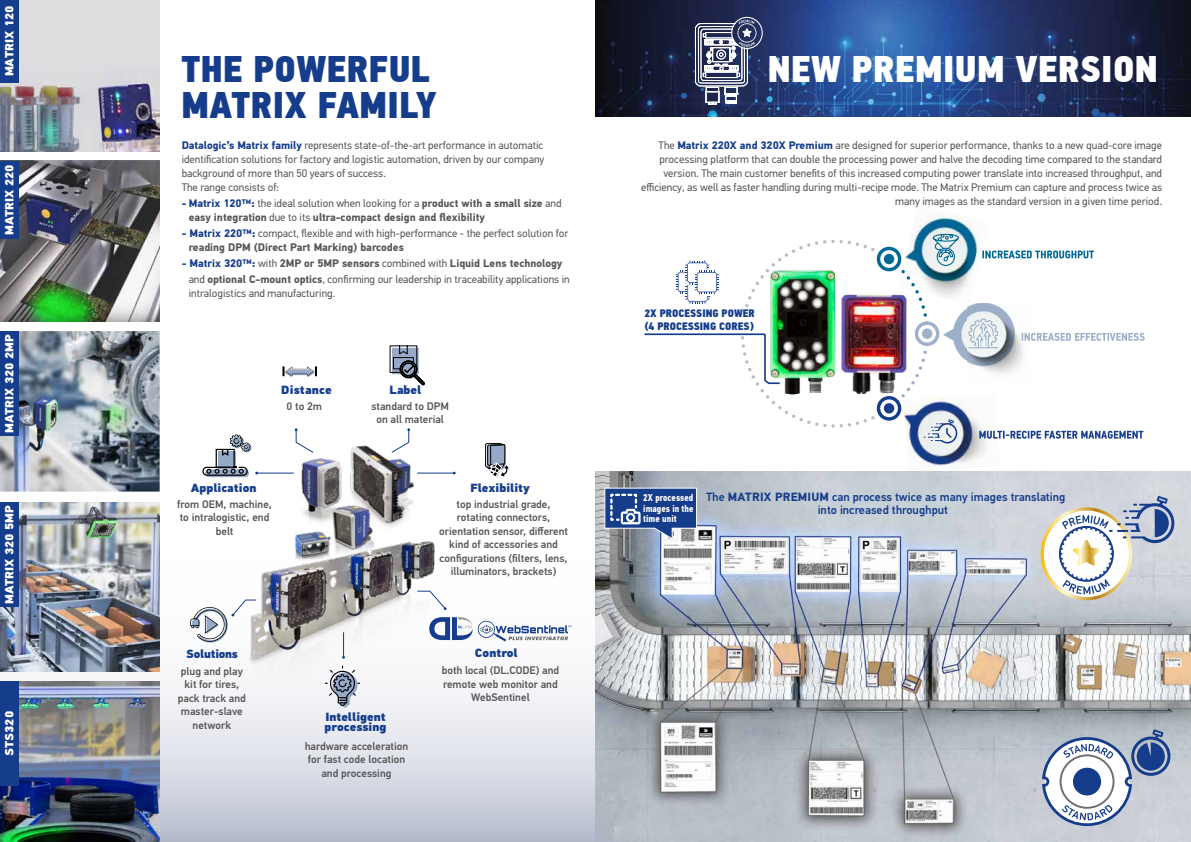
<style>
.page{position:relative;width:1191px;height:842px;background:#fff}
.page>*{position:absolute;margin:0;border:0;box-sizing:border-box;transform-origin:0 0}
.t1{font:37px/36px "PF Din Text Cond Pro X Black";letter-spacing:.01em;color:#153d8c}
.t2{font:37px "PF Din Text Cond Pro X Black";letter-spacing:.01em;color:#fff}
.t3{font:500 12px/13px "PF Din Text Pro";color:#153d8c;text-align:center}
.t4{font:900 11.9px/10.5px "PF Din Text Pro";color:#153d8c}
.t5{font:900 11.9px "PF Din Text Pro";color:#fff}
.t6{font:900 11.9px "PF Din Text Pro";letter-spacing:-.02em;color:#153d8c}
.t7{font:11px/14px "PF Din Text Pro";color:#575756}
.t8{font:500 11px/13.5px "PF Din Text Pro";color:#575756;text-align:center}
.t9{font:700 11px/14px "PF Din Text Pro";color:#575756}
.t10{font:10.8px/12.5px "PF Din Text Cond Pro X Black";color:#153d8c}
.t11{font:700 9.9px/10.6px "PF Din Text Cond Pro";color:#fff;text-align:justify;scale:.96 1}
.s1{font-weight:700;color:#153d8c}
.s2{color:#153d8c}
.s3{font-weight:400}
.s4{font-weight:700}
</style>
<div class="page">
<svg style="left:0;top:160px;width:595px;height:682px"></svg>
<img style="left:239px;top:538px;width:215px;height:147px">
<img style="left:961px;top:407px;width:38px;height:65px">
<img style="left:961px;top:220px;width:27px;height:84px">
<img style="left:965px;top:304px;width:58px;height:70px">
<img style="left:961px;top:304px;width:5px;height:61px">
<svg style="left:967px;top:318px;width:32px;height:31px"></svg>
<img style="left:595px;top:0;width:596px;height:116px">
<img style="left:0;top:503px;width:160px;height:169px">
<img style="left:1px;top:681px;width:159px;height:161px">
<img style="left:0;top:769px;width:1px;height:73px">
<img style="left:0;top:161px;width:160px;height:160px">
<div style="left:0;top:0;width:160px;height:152px;background:#dddddf"></div>
<img style="left:0;top:69px;width:160px;height:83px">
<img style="left:0;top:331px;width:160px;height:161px">
<img style="left:348px;top:435px;width:81px;height:101px">
<img style="left:295px;top:446px;width:54px;height:78px">
<svg style="left:295px;top:428px;width:19px;height:25px"></svg>
<svg style="left:391px;top:428px;width:19px;height:25px"></svg>
<svg style="left:342px;top:633px;width:3px;height:26px"></svg>
<svg style="left:417px;top:590px;width:29px;height:20px"></svg>
<svg style="left:429px;top:617px;width:142px;height:24px"></svg>
<svg style="left:389px;top:345px;width:36px;height:41px"></svg>
<svg style="left:190px;top:599px;width:66px;height:44px"></svg>
<svg style="left:282px;top:366px;width:35px;height:11px"></svg>
<svg style="left:485px;top:443px;width:24px;height:34px"></svg>
<img style="left:330px;top:501px;width:50px;height:67px">
<img style="left:290px;top:524px;width:45px;height:44px">
<img style="left:595px;top:472px;width:596px;height:370px">
<svg style="left:1042px;top:729px;width:122px;height:97px"></svg>
<div style="left:1131px;top:736px;width:39px;height:40px;border:3px solid #153d8c;border-radius:50%"></div>
<svg style="left:325px;top:666px;width:35px;height:42px"></svg>
<hr style="left:417px;top:473px;width:37px;height:1px;background:#153d8c">
<hr style="left:257px;top:473px;width:36px;height:1px;background:#153d8c">
<svg style="left:202px;top:434px;width:56px;height:43px"></svg>
<div style="left:0;top:161px;width:18px;height:78px;background:#153d8c"></div>
<div style="left:0;top:0;width:18px;height:82px;background:#153d8c"></div>
<div style="left:0;top:331px;width:18px;height:105px;background:#153d8c"></div>
<div style="left:0;top:502px;width:18px;height:105px;background:#153d8c"></div>
<div style="left:0;top:681px;width:18px;height:105px;background:#153d8c"></div>
<svg style="left:1040px;top:496px;width:134px;height:104px"></svg>
<svg style="left:979px;top:431px;width:164px;height:8px"></svg>
<svg style="left:982px;top:251px;width:112px;height:7px"></svg>
<svg style="left:1021px;top:333px;width:123px;height:8px"></svg>
<img style="left:604px;top:0;width:357px;height:722px">
<div style="left:644px;top:309px;width:123px;height:23px;background:#fff"></div>
<p class="t5" style="left:2px;top:76px;width:72px;rotate:-90deg">MATRIX 120</p>
<p class="t5" style="left:2px;top:235px;width:72px;rotate:-90deg">MATRIX 220</p>
<p class="t5" style="left:2px;top:433px;width:101px;rotate:-90deg">MATRIX 320 2MP</p>
<p class="t5" style="left:2px;top:604px;width:101px;rotate:-90deg">MATRIX 320 5MP</p>
<p class="t5" style="left:2px;top:756px;width:46px;rotate:-90deg">STS320</p>
<h1 class="t1" style="left:182px;top:52px;width:257px">THE POWERFUL<br>MATRIX FAMILY</h1>
<p class="t7" style="left:182px;top:138px;width:364px"><span class="s1">Datalogic’s Matrix family</span> represents state-of-the-art performance in automatic identification solutions for factory and logistic automation, driven by our company background of more than 50 years of success.<br>The range consists of:</p>
<p class="t9" style="left:189px;top:197px;width:374px;text-indent:-7px"><span class="s2">- Matrix 120™:</span> <span class="s3">the ideal solution when looking for a</span> product with a small size <span class="s3">and </span>easy integration <span class="s3">due to its</span> ultra-compact design and flexibility</p>
<p class="t7" style="left:189px;top:226px;width:381px;text-indent:-7px"><span class="s1">- Matrix 220™:</span> compact, flexible and with high-performance - the perfect solution for <span class="s4">reading DPM (Direct Part Marking) barcodes</span></p>
<p class="t7" style="left:189px;top:255px;width:382px;line-height:16px;text-indent:-7px"><span class="s1">- Matrix 320™:</span> with <span class="s4">2MP or 5MP sensors</span> combined with <span class="s4">Liquid Lens technology </span>and <span class="s4">optional C-mount optics</span>, confirming our leadership in traceability applications in</p>
<p class="t7" style="left:189px;top:286px;width:148px">intralogistics and manufacturing.</p>
<p class="t4" style="left:281px;top:384px;width:52px">Distance</p>
<p class="t8" style="left:287px;top:399px;width:37px">0 to 2m</p>
<p class="t4" style="left:191px;top:483px;width:67px">Application</p>
<p class="t8" style="left:177px;top:497px;width:96px">from OEM, machine, to intralogistic, end belt</p>
<p class="t4" style="left:389px;top:384px;width:33px">Label</p>
<p class="t8" style="left:371px;top:399px;width:79px">standard to DPM on all material</p>
<p class="t4" style="left:470px;top:483px;width:61px">Flexibility</p>
<p class="t8" style="left:439px;top:497px;width:130px">top industrial grade, rotating connectors, orientation sensor, different kind of accessories and configurations (filters, lens, illuminators, brackets)</p>
<p class="t6" style="left:186px;top:646px;width:53px">Solutions</p>
<p class="t4" style="left:475px;top:648px;width:44px">Control</p>
<p class="t8" style="left:178px;top:664px;width:69px">plug and play kit for tires, pack track and master-slave network</p>
<p class="t8" style="left:442px;top:664px;width:119px">both local (DL.CODE) and remote web monitor and<br>WebSentinel</p>
<p class="t4" style="left:324px;top:712px;width:63px">Intelligent processing</p>
<p class="t8" style="left:305px;top:739px;width:105px">hardware acceleration for fast code location and processing</p>
<h1 class="t2" style="left:767px;top:46px;width:392px">NEW PREMIUM VERSION</h1>
<p class="t7" style="left:641px;top:138px;width:522px;text-align:right">The <span class="s1">Matrix 220X and 320X Premium</span> are designed for superior performance, thanks to a new quad-core image processing platform that can double the processing power and halve the decoding time compared to the standard version. The main customer benefits of this increased computing power translate into increased throughput, and efficiency, as well as faster handling during multi-recipe mode. The Matrix Premium can capture and process twice as many images as the standard version in a given time period.</p>
<p class="t10" style="left:644px;top:308px;width:112px">2X PROCESSING POWER (4 PROCESSING CORES)</p>
<p class="t11" style="left:643px;top:492px;width:54px">2X processed images in the time unit</p>
<p class="t3" style="left:706px;top:490px;width:361px">The <span class="s4">MATRIX PREMIUM</span> can process twice as many images translating into increased throughput</p>
</div>
